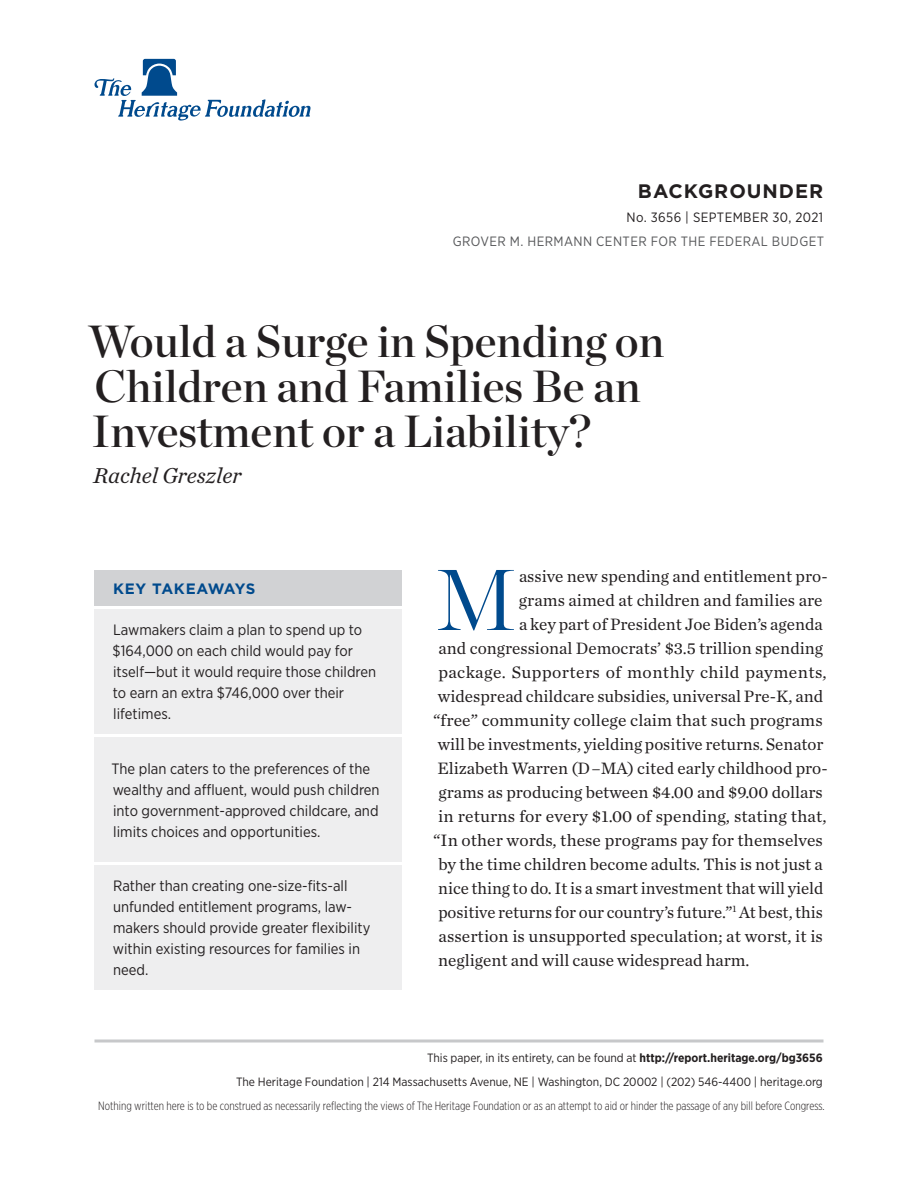
<style>
.page{position:relative;width:918px;height:1188px;background:#fff}
.page>*{position:absolute;margin:0;border:0;box-sizing:border-box;transform-origin:0 0}
.Body_Text___DROP_CAP{font:300 86.1px "Chronicle Display";color:#004a8d}
.Paper_Title{font:45px/45px "Chronicle Display Semi";color:#231f20}
.Byline{font:italic 22.5px "Chronicle Text G1";color:#231f20}
.t1{font:700 19.5px "Gotham";letter-spacing:.05em;color:#231f20}
.Body_Text___DROP_CAP-2{font:17.25px "Chronicle Text G1";color:#231f20}
.Body_Text___DROP_CAP-3{font:17.25px "Chronicle Text G1";letter-spacing:.02em;color:#231f20}
.Key_Takeaways{font:15px/21px "Gotham Narrow";color:#231f20}
.Key_Takeaways___HEAD{font:700 15px "Gotham";letter-spacing:.03em;color:#004a8d}
.t2{font:13.5px "Gotham Narrow";letter-spacing:.03em;color:#57585a}
.t3{font:13.5px "Gotham Narrow";letter-spacing:.03em;color:#231f20}
.t4{font:12px/24px "Gotham Narrow";color:#231f20;text-align:right}
.t5{font:300 12px "Gotham X Narrow";color:#231f20}
.s1{font-weight:700}
</style>
<div class="page">
<hr style="left:94px;top:1040px;width:730px;height:2px;background:#c7c8ca">
<svg style="left:94px;top:59px;width:216px;height:62px"></svg>
<div style="left:94px;top:609px;width:308px;height:125px;background:#eeeeef"></div>
<div style="left:94px;top:570px;width:308px;height:36px;background:#d1d2d4"></div>
<div style="left:94px;top:737px;width:308px;height:125px;background:#eeeeef"></div>
<div style="left:94px;top:865px;width:308px;height:125px;background:#eeeeef"></div>
<p class="t1" style="left:638px;top:178px;width:187px">BACKGROUNDER</p>
<p class="t3" style="left:627px;top:209px;width:198px">No. 3656 | September 30, 2021</p>
<p class="t2" style="left:453px;top:233px;width:94px">GROVER M. HERM</p>
<p class="t2" style="left:564px;top:233px;width:68px">ANN CENTER</p>
<p class="t2" style="left:651px;top:233px;width:166px">FOR THE FEDERAL BUDGET</p>
<p class="Paper_Title" style="left:88px;top:316px;width:578px">Would a Surge in Spending on<br>Children and Families Be an<br>Investment or a Liability?</p>
<p class="Byline" style="left:93px;top:458px;width:150px">Rachel Greszler</p>
<p class="Key_Takeaways___HEAD" style="left:113px;top:579px;width:144px">KEY TAKEAWAYS</p>
<p class="Key_Takeaways" style="left:113px;top:619px;width:265px">Lawmakers claim a plan to spend up to $164,000 on each child would pay for itself—but it would require those children to earn an extra $746,000 over their lifetimes.</p>
<p class="Key_Takeaways" style="left:112px;top:758px;width:270px">The plan caters to the preferences of the wealthy and affluent, would push children into government-approved childcare, and limits choices and opportunities.</p>
<p class="Key_Takeaways" style="left:113px;top:875px;width:259px">Rather than creating one-size-fits-all unfunded entitlement programs, law&shy;makers should provide greater flexibility within existing resources for families in need.</p>
<p class="Body_Text___DROP_CAP" style="left:436px;top:534px;width:82px">M</p>
<p class="Body_Text___DROP_CAP-2" style="left:519px;top:563px;width:310px">assive new spending and entitlement pro-</p>
<p class="Body_Text___DROP_CAP-2" style="left:519px;top:587px;width:305px">grams aimed at children and families are</p>
<p class="Body_Text___DROP_CAP-2" style="left:519px;top:611px;width:305px">a key part of President Joe Biden’s agenda</p>
<p class="Body_Text___DROP_CAP-2" style="left:439px;top:635px;width:386px">and congressional Democrats’ $3.5 trillion spending</p>
<p class="Body_Text___DROP_CAP-3" style="left:438px;top:659px;width:390px">package. Supporters of monthly child payments,</p>
<p class="Body_Text___DROP_CAP-2" style="left:438px;top:683px;width:387px">widespread childcare subsidies, universal Pre-K, and</p>
<p class="Body_Text___DROP_CAP-2" style="left:433px;top:707px;width:391px">“free” community college claim that such programs</p>
<p class="Body_Text___DROP_CAP-2" style="left:438px;top:731px;width:387px">will be investments, yielding positive returns. Senator</p>
<p class="Body_Text___DROP_CAP-2" style="left:438px;top:755px;width:392px">Elizabeth Warren (D–MA) cited early childhood pro-</p>
<p class="Body_Text___DROP_CAP-2" style="left:438px;top:779px;width:386px">grams as producing between $4.00 and $9.00 dollars</p>
<p class="Body_Text___DROP_CAP-2" style="left:438px;top:803px;width:390px">in returns for every $1.00 of spending, stating that,</p>
<p class="Body_Text___DROP_CAP-2" style="left:433px;top:827px;width:391px">“In other words, these programs pay for themselves</p>
<p class="Body_Text___DROP_CAP-2" style="left:438px;top:851px;width:386px">by the time children become adults. This is not just a</p>
<p class="Body_Text___DROP_CAP-2" style="left:438px;top:875px;width:387px">nice thing to do. It is a smart investment that will yield</p>
<p class="Body_Text___DROP_CAP-2" style="left:438px;top:899px;width:386px">positive returns for our country’s future.”<sup>1</sup> At best, this</p>
<p class="Body_Text___DROP_CAP-2" style="left:439px;top:923px;width:386px">assertion is unsupported speculation; at worst, it is</p>
<p class="Body_Text___DROP_CAP-2" style="left:438px;top:947px;width:313px">negligent and will cause widespread harm.</p>
<p class="t4" style="left:236px;top:1046px;width:588px">This paper, in its entirety, can be found at <span class="s1">http://report.heritage.org/bg3656<br></span>The Heritage Foundation | 214 Massachusetts Avenue, NE | Washington, DC 20002 | (202) 546-4400 | heritage.org</p>
<p class="t5" style="left:98px;top:1099px;width:728px">Nothing written here is to be construed as necessarily reflecting the views of The Heritage Foundation or as an attempt to aid or hinder the passage of any bill before Congress.</p>
</div>
